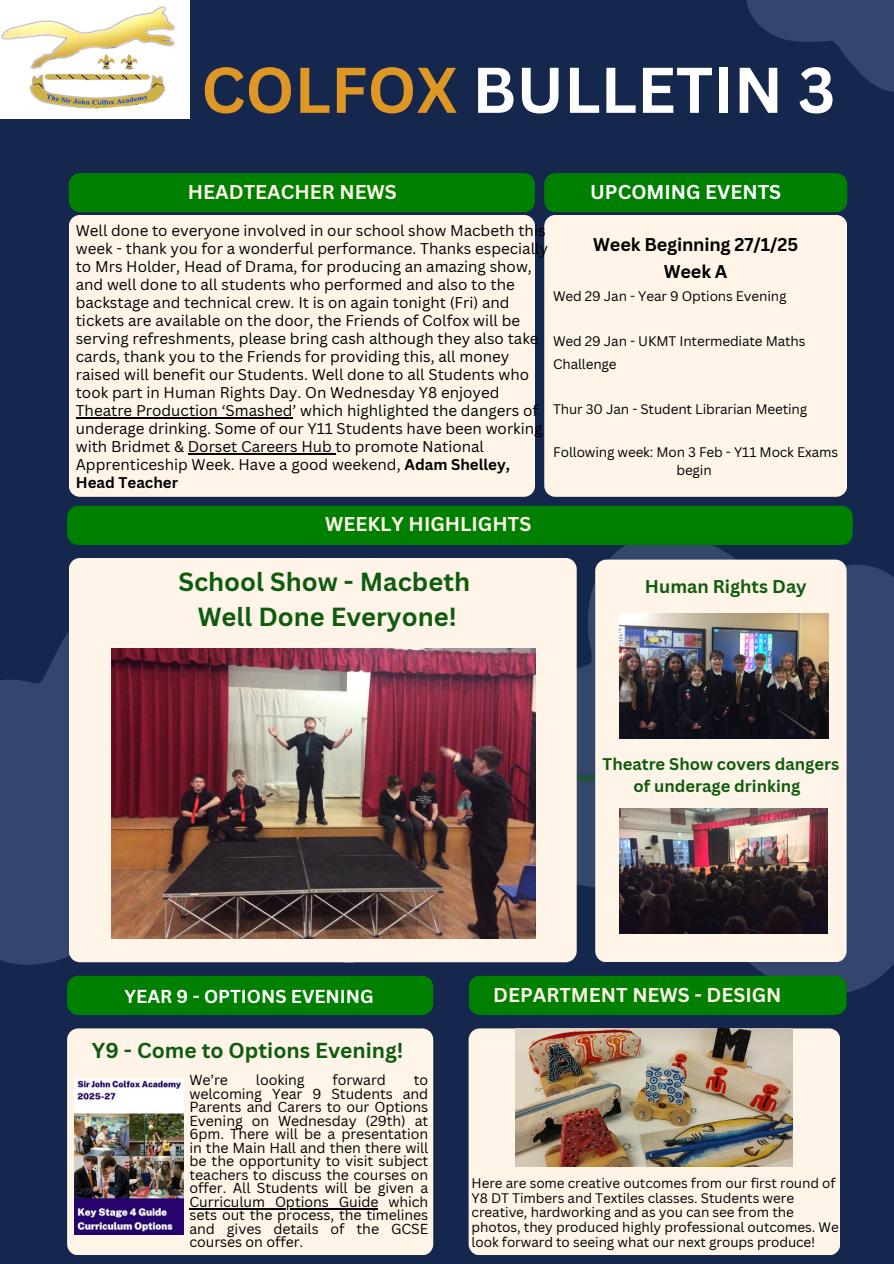
<style>
.page{position:relative;width:894px;height:1264px;background:#fff}
.page>*{position:absolute;margin:0;border:0;box-sizing:border-box;transform-origin:0 0}
.t1{font:700 63px "Canva Sans";color:#fff}
.t2{font:700 25.5px/34.8px "Canva Sans";color:#0f5b0f;text-align:center}
.t3{font:700 21px "Canva Sans";color:#0f5b0f}
.t4{font:700 19.5px "Canva Sans";color:#fef4e7}
.t5{font:700 19.5px "Canva Sans";color:#fff}
.t6{font:700 18.3px "Canva Sans";color:#fff}
.t7{font:700 18px "Canva Sans";letter-spacing:-.01em;color:#000}
.t8{font:700 18px "Canva Sans";color:#0f5b0f}
.t9{font:700 16.5px/22.5px "Canva Sans";color:#0f5b0f;text-align:center}
.t10{font:15.15px/18px "Canva Sans";color:#000}
.t11{font:14.1px/13.5px "Canva Sans";letter-spacing:-.005em;color:#000;text-align:justify}
.t12{font:13.5px/14.7px "Canva Sans";letter-spacing:-.005em;color:#000}
.s1{color:#de9724}
.s2{font-weight:700}
</style>
<div class="page">
<div style="left:0;top:0;width:893px;height:1263px;background:#15274d"></div>
<svg style="left:0;top:632px;width:348px;height:333px;background:#2f4167"></svg>
<svg style="left:385px;top:391px;width:508px;height:744px"></svg>
<div style="left:69px;top:173px;width:466px;height:39px;background:#008000"></div>
<div style="left:544px;top:173px;width:303px;height:39px;background:#008000"></div>
<div style="left:69px;top:215px;width:465px;height:282px;background:#fef4e7"></div>
<div style="left:67px;top:975px;width:366px;height:39px;background:#008000"></div>
<div style="left:67px;top:1028px;width:366px;height:227px;background:#fef4e7"></div>
<div style="left:468px;top:1028px;width:371px;height:227px;background:#fef4e7"></div>
<div style="left:67px;top:506px;width:785px;height:39px;background:#008000"></div>
<svg style="left:746px;top:0;width:147px;height:92px"></svg>
<div style="left:468px;top:975px;width:378px;height:39px;background:#008000"></div>
<img style="left:0;top:1px;width:190px;height:117px">
<div style="left:544px;top:215px;width:302px;height:282px;background:#fef4e7"></div>
<img style="left:515px;top:1028px;width:277px;height:138px">
<div style="left:69px;top:558px;width:265px;height:404px;background:#fef4e7"></div>
<div style="left:334px;top:558px;width:242px;height:404px;background:#fef4e7"></div>
<div style="left:595px;top:559px;width:251px;height:403px;background:#fef4e7"></div>
<img style="left:619px;top:613px;width:209px;height:125px">
<img style="left:619px;top:808px;width:208px;height:125px">
<img style="left:75px;top:1078px;width:109px;height:156px">
<img style="left:112px;top:649px;width:423px;height:289px">
<hr style="left:76px;top:417px;width:216px;height:1px;background:#000">
<hr style="left:188px;top:453px;width:147px;height:1px;background:#000">
<hr style="left:189px;top:1207px;width:189px;height:2px;background:#000">
<p class="t1" style="left:201px;top:46px;width:635px"><span class="s1">COLFOX</span> BULLETIN 3</p>
<p class="t4" style="left:188px;top:178px;width:210px">HEADTEACHER NEWS</p>
<p class="t5" style="left:590px;top:178px;width:192px">UPCOMING EVENTS</p>
<h6 class="t10" style="left:76px;top:221px;width:473px">Well done to everyone involved in our school show Macbeth this week - thank you for a wonderful performance. Thanks especially to Mrs Holder, Head of Drama, for producing an amazing show, and well done to all students who performed and also to the backstage and technical crew. It is on again tonight (Fri) and tickets are available on the door, the Friends of Colfox will be serving refreshments, please bring cash although they also take cards, thank you to the Friends for providing this, all money raised will benefit our Students. Well done to all Students who took part in Human Rights Day. On Wednesday Y8 enjoyed Theatre Production ‘Smashed’ which highlighted the dangers of underage drinking. Some of our Y11 Students have been working with Bridmet &amp; Dorset Careers Hub to promote National Apprenticeship Week. Have a good weekend, <span class="s2">Adam Shelley, Head Teacher</span></h6>
<p class="t7" style="left:593px;top:231px;width:206px">Week Beginning 27/1/25</p>
<p class="t7" style="left:663px;top:258px;width:65px">Week A</p>
<h1 class="t12" style="left:553px;top:289px;width:235px">Wed 29 Jan - Year 9 Options Evening</h1>
<h3 class="t12" style="left:553px;top:330px;width:254px;line-height:22.5px">Wed 29 Jan - UKMT Intermediate Maths<br>Challenge</h3>
<h3 class="t12" style="left:553px;top:401px;width:255px">Thur 30 Jan - Student Librarian Meeting</h3>
<p class="t12" style="left:553px;top:442px;width:286px;line-height:18px;text-align:center">Following week: Mon 3 Feb - Y11 Mock Exams begin</p>
<p class="t4" style="left:325px;top:510px;width:207px">WEEKLY HIGHLIGHTS</p>
<p class="t2" style="left:178px;top:563px;width:293px">School Show - Macbeth<br>Well Done Everyone!</p>
<p class="t8" style="left:644px;top:573px;width:163px">Human Rights Day</p>
<h3 class="t9" style="left:602px;top:752px;width:238px">Theatre Show covers dangers of underage drinking</h3>
<p class="t6" style="left:124px;top:983px;width:250px">YEAR 9 - OPTIONS EVENING</p>
<p class="t3" style="left:92px;top:1035px;width:313px">Y9 - Come to Options Evening!</p>
<h3 class="t11" style="left:189px;top:1073px;width:40px">We’re</h3>
<h3 class="t11" style="left:256px;top:1073px;width:50px">looking</h3>
<h3 class="t11" style="left:332px;top:1073px;width:55px">forward</h3>
<h3 class="t11" style="left:189px;top:1073px;width:240px;text-indent:224px">to welcoming Year 9 Students and Parents and Carers to our Options Evening on Wednesday (29th) at 6pm. There will be a presentation in the Main Hall and then there will be the opportunity to visit subject teachers to discuss the courses on offer. All Students will be given a</h3>
<p class="t11" style="left:189px;top:1194px;width:240px">Curriculum Options Guide which sets out the process, the timelines and gives details of the GCSE courses on offer.</p>
<p class="t4" style="left:493px;top:981px;width:290px">DEPARTMENT NEWS - DESIGN</p>
<h6 class="t12" style="left:471px;top:1175px;width:368px">Here are some creative outcomes from our first round of Y8 DT Timbers and Textiles classes. Students were creative, hardworking and as you can see from the photos, they produced highly professional outcomes. We look forward to seeing what our next groups produce!</h6>
</div>
